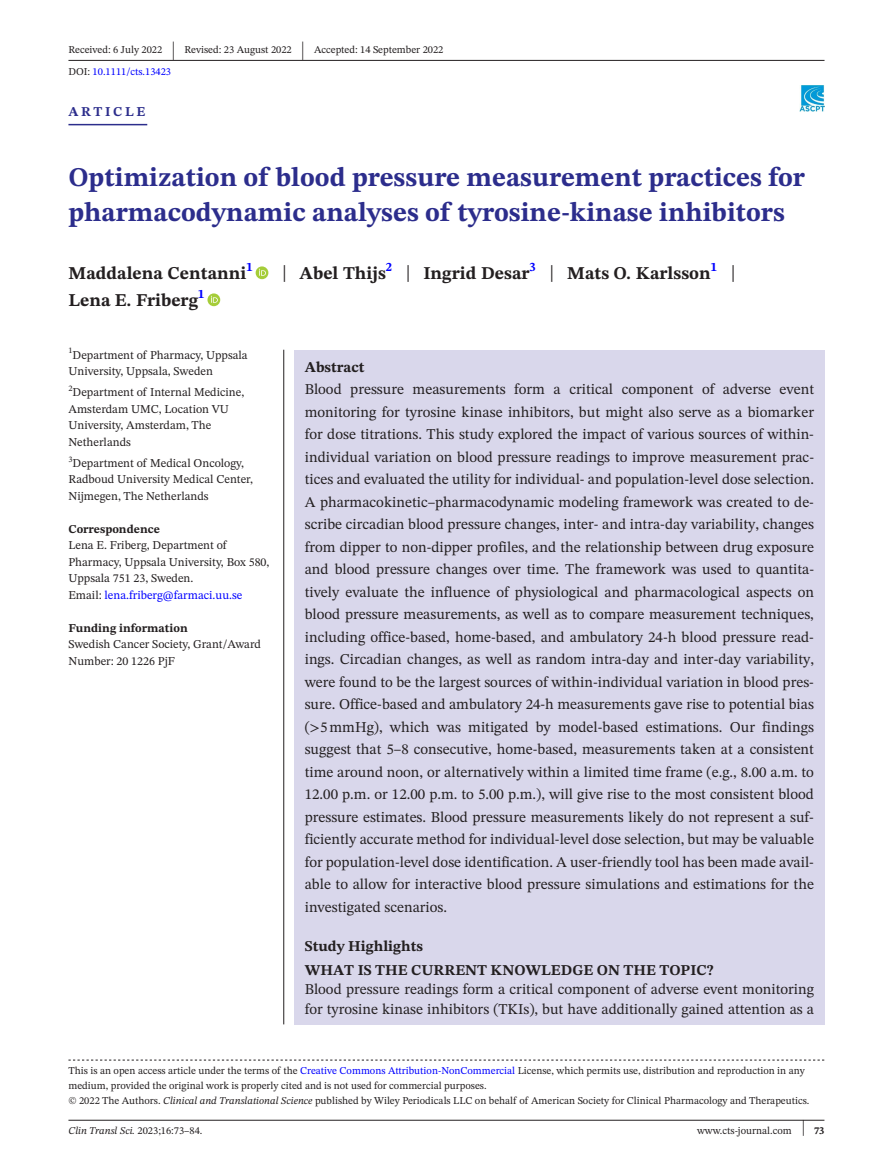
<style>
.page{position:relative;width:893px;height:1174px;background:#fff}
.page>*{position:absolute;margin:0;border:0;box-sizing:border-box;transform-origin:0 0}
.t1{font:700 27px/34.5px "STIX Two Text";color:#2c2d8c}
.t2{font:25.65px "STIX Two Text";color:#231f20;scale:.49 1}
.t3{font:700 18px "STIX Two Text";color:#231f20}
.t4{font:15px/22.5px "STIX Two Text";color:#231f20;text-align:justify}
.t5{font:700 15px/24px "STIX Two Text";color:#231f20}
.t6{font:700 13.5px "STIX Two Text";letter-spacing:.2em;color:#2c2d8c}
.t7{font:12px/16.5px "STIX Two Text";color:#231f20}
.t8{font:700 12px "STIX Two Text";color:#231f20}
.t9{font:10.5px/15px "STIX Two Text";color:#231f20}
.t10{font:italic 10.5px "STIX Two Text";color:#231f20}
.t11{font:10.5px "STIX Two Text";color:#00f}
.s1{color:#231f20}
.s2{font-weight:400;font-size:23.4px}
.s3{color:#00f}
.s4{font-family:"STIX"}
.s5{font-style:italic}
.s6{font-style:normal}
.s7{font-size:22.2px}
.s8{font-weight:700}
</style>
<div class="page">
<hr style="left:68px;top:1119px;width:756px;height:1px;background:#231f20">
<img style="left:799px;top:85px;width:25px;height:26px">
<hr style="left:68px;top:60px;width:756px;height:1px;background:#231f20">
<hr style="left:68px;top:124px;width:79px;height:1px;background:#2c2d8c">
<div style="left:256px;top:266px;width:12px;height:13px;background:#a5cd39;border-radius:50%"></div>
<svg style="left:259px;top:269px;width:7px;height:7px"></svg>
<svg style="left:207px;top:293px;width:13px;height:13px"></svg>
<svg style="left:211px;top:296px;width:7px;height:7px"></svg>
<svg style="left:68px;top:1059px;width:756px;height:1px"></svg>
<div style="left:294px;top:350px;width:530px;height:674px;background:#d9d7eb"></div>
<hr style="left:283px;top:350px;width:1px;height:674px;background:#231f20">
<p class="t9" style="left:68px;top:42px;width:95px">Received: 6 July 2022</p>
<h2 class="t2" style="left:172px;top:32px;width:8px">|</h2>
<p class="t9" style="left:184px;top:42px;width:109px">Revised: 23 August 2022</p>
<h2 class="t2" style="left:301px;top:32px;width:8px">|</h2>
<p class="t9" style="left:314px;top:42px;width:131px">Accepted: 14 September 2022</p>
<p class="t11" style="left:68px;top:64px;width:104px"><span class="s1">DOI:</span> 10.1111/cts.13423</p>
<p class="t6" style="left:68px;top:101px;width:79px">ARTICLE</p>
<h1 class="t1" style="left:68px;top:161px;width:738px">Optimization of blood pressure measurement practices for pharmacodynamic analyses of tyrosine-kinase inhibitors</h1>
<p class="t3" style="left:68px;top:260px;width:186px">Maddalena Centanni<sup>1</sup></p>
<p class="t3" style="left:282px;top:260px;width:455px"><span class="s2">|</span> Abel Thijs<sup>2</sup> <span class="s2">|</span> Ingrid Desar<sup>3</sup> <span class="s2">|</span> Mats O. Karlsson<sup>1</sup> <span class="s2">|</span></p>
<p class="t3" style="left:68px;top:287px;width:138px">Lena E. Friberg<sup>1</sup></p>
<p class="t7" style="left:68px;top:346px;width:181px"><sup>1</sup>Department of Pharmacy, Uppsala<br>University, Uppsala, Sweden</p>
<p class="t7" style="left:68px;top:384px;width:177px"><sup>2</sup>Department of Internal Medicine,<br>Amsterdam UMC, Location VU<br>University, Amsterdam, The<br>Netherlands</p>
<p class="t7" style="left:68px;top:454px;width:186px"><sup>3</sup>Department of Medical Oncology,<br>Radboud University Medical Center,<br>Nijmegen, The Netherlands</p>
<p class="t8" style="left:68px;top:520px;width:93px">Correspondence</p>
<p class="t7" style="left:68px;top:537px;width:203px">Lena E. Friberg, Department of Pharmacy, Uppsala University, Box 580, Uppsala 751 23, Sweden.<br>Email: <span class="s3">lena.friberg@farmaci.uu.se</span></p>
<p class="t8" style="left:68px;top:619px;width:121px">Funding information</p>
<p class="t7" style="left:68px;top:636px;width:194px">Swedish Cancer Society, Grant/Award<br>Number: 20 1226 PjF</p>
<p class="t5" style="left:305px;top:355px;width:61px">Abstract</p>
<p class="t4" style="left:305px;top:378px;width:511px">Blood pressure measurements form a critical component of adverse event monitoring for tyrosine kinase inhibitors, but might also serve as a biomarker for dose titrations. This study explored the impact of various sources of within&shy;individual variation on blood pressure readings to improve measurement prac&shy;tices and evaluated the utility for individual- and population-level dose selection.<br>A pharmacokinetic–pharmacodynamic modeling framework was created to de&shy;scribe circadian blood pressure changes, inter- and intra-day variability, changes from dipper to non-dipper profiles, and the relationship between drug exposure and blood pressure changes over time. The framework was used to quantita&shy;tively evaluate the influence of physiological and pharmacological aspects on blood pressure measurements, as well as to compare measurement techniques, including office-based, home-based, and ambulatory 24-h blood pressure read&shy;ings. Circadian changes, as well as random intra-day and inter-day variability, were found to be the largest sources of within-individual variation in blood pres&shy;sure. Office-based and ambulatory 24-h measurements gave rise to potential bias (<span class="s4">&gt;</span>5mmHg), which was mitigated by model-based estimations. Our findings suggest that 5–8 consecutive, home-based, measurements taken at a consistent time around noon, or alternatively within a limited time frame (e.g., 8.00 a.m. to 12.00 p.m. or 12.00 p.m. to 5.00 p.m.), will give rise to the most consistent blood pressure estimates. Blood pressure measurements likely do not represent a suf&shy;ficiently accurate method for individual-level dose selection, but may be valuable for population-level dose identification. A user-friendly tool has been made avail&shy;able to allow for interactive blood pressure simulations and estimations for the investigated scenarios.</p>
<p class="t5" style="left:305px;top:934px;width:410px">Study Highlights<br>WHAT IS THE CURRENT KNOWLEDGE ON THE TOPIC?</p>
<p class="t4" style="left:305px;top:979px;width:511px;line-height:19.5px">Blood pressure readings form a critical component of adverse event monitoring for tyrosine kinase inhibitors (TKIs), but have additionally gained attention as a</p>
<p class="t9" style="left:68px;top:1063px;width:743px">This is an open access article under the terms of the <span class="s3">Creative Commons Attribution-NonCommercial</span> License, which permits use, distribution and reproduction in any medium, provided the original work is properly cited and is not used for commercial purposes.<br>© 2022 The Authors. <span class="s5">Clinical and Translational Science</span> published by Wiley Periodicals LLC on behalf of American Society for Clinical Pharmacology and Therapeutics.</p>
<p class="t10" style="left:68px;top:1123px;width:136px">Clin Transl Sci. <span class="s6">2023;16:73–84.</span></p>
<p class="t9" style="left:697px;top:1123px;width:129px">www.cts-journal.com <span class="s7">|</span> <span class="s8">73</span></p>
</div>
